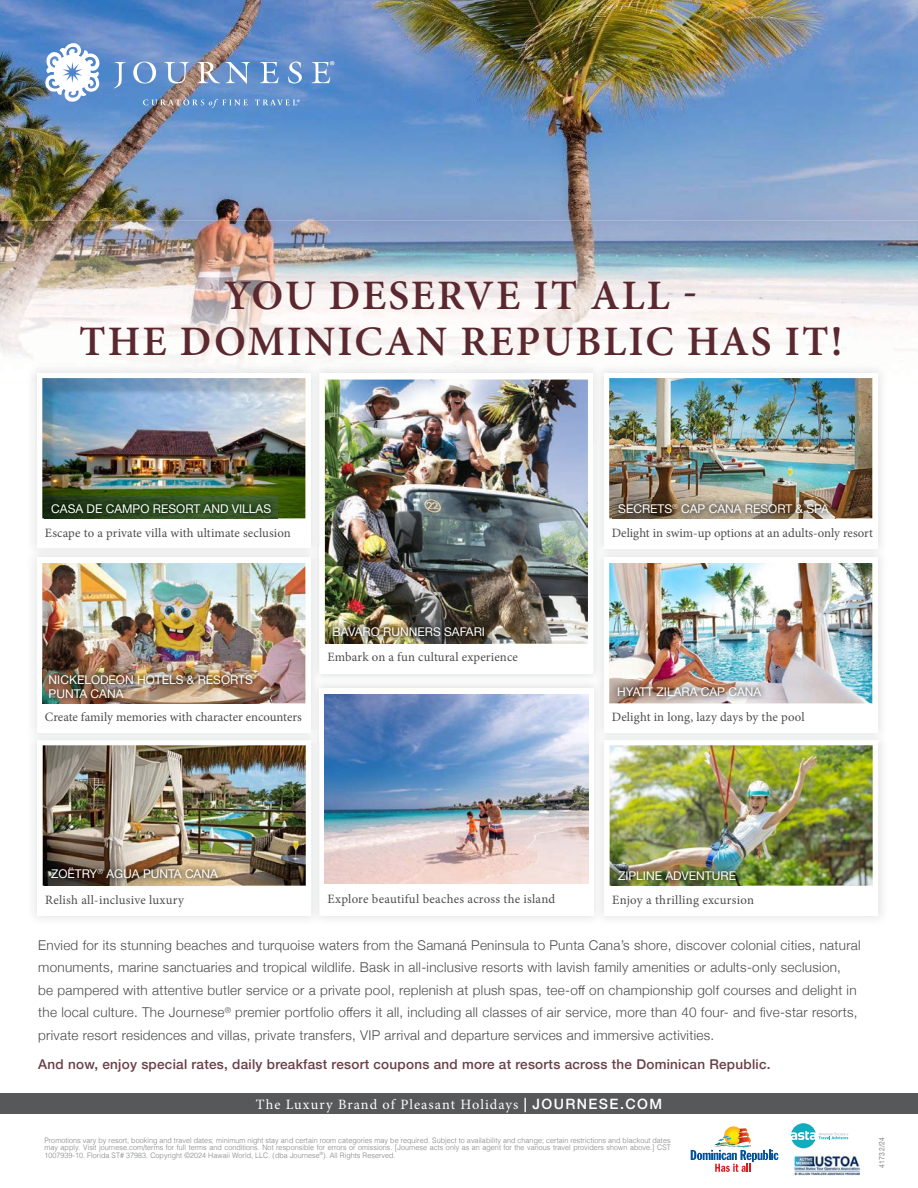
<style>
.page{position:relative;width:918px;height:1188px;background:#fff}
.page>*{position:absolute;margin:0;border:0;box-sizing:border-box;transform-origin:0 0}
.t1{font:600 42px/46.5px "Minion Pro";letter-spacing:.05em;color:#5b282f;text-align:center}
.t2{font:14.25px "Minion Pro";letter-spacing:.075em;color:#fff}
.t3{font:300 13.5px/22.5px "Helvetica Neue";letter-spacing:.02em;color:#4b4c4d}
.t4{font:500 13.5px "Helvetica Neue";letter-spacing:.02em;color:#6a3e48}
.t5{font:13.2px "Myriad Pro";color:#fff}
.t6{font:12.75px "Minion Pro";letter-spacing:.01em;color:#4b4c4d}
.t7{font:12px/13.5px "Helvetica Neue";color:#fff}
.t8{font:7.95px "Myriad Pro";color:#fff}
.t9{font:300 7.5px/7.5px "Helvetica";letter-spacing:.01em;color:#808285;text-align:justify;scale:.95 1}
.t10{font:7.5px "Helvetica Neue";color:#808285;scale:.9 1}
.s1{font-family:"Helvetica Neue";font-weight:500}
</style>
<div class="page">
<div style="left:0;top:1093px;width:918px;height:21px;background:#57585a"></div>
<img style="left:0;top:0;width:918px;height:221px">
<img style="left:0;top:221px;width:918px;height:142px">
<svg style="left:45px;top:43px;width:55px;height:59px"></svg>
<svg style="left:114px;top:62px;width:11px;height:26px"></svg>
<svg style="left:133px;top:62px;width:23px;height:22px"></svg>
<svg style="left:164px;top:62px;width:25px;height:22px"></svg>
<svg style="left:197px;top:62px;width:53px;height:22px"></svg>
<svg style="left:260px;top:62px;width:18px;height:21px"></svg>
<svg style="left:288px;top:62px;width:14px;height:22px"></svg>
<svg style="left:312px;top:62px;width:18px;height:21px"></svg>
<svg style="left:143px;top:99px;width:105px;height:8px"></svg>
<svg style="left:255px;top:99px;width:42px;height:6px"></svg>
<img style="left:593px;top:383px;width:1px;height:61px">
<img style="left:325px;top:380px;width:263px;height:264px">
<img style="left:325px;top:695px;width:263px;height:189px">
<div style="left:37px;top:740px;width:274px;height:175px;background:#fff"></div>
<img style="left:43px;top:745px;width:263px;height:141px">
<img style="left:319px;top:373px;width:1px;height:174px">
<img style="left:42px;top:378px;width:263px;height:140px">
<svg style="left:311px;top:679px;width:4px;height:5px"></svg>
<svg style="left:310px;top:731px;width:9px;height:11px"></svg>
<svg style="left:310px;top:547px;width:9px;height:11px"></svg>
<div style="left:37px;top:557px;width:274px;height:175px;background:#fff"></div>
<img style="left:42px;top:563px;width:263px;height:140px">
<img style="left:45px;top:861px;width:179px;height:24px">
<img style="left:45px;top:497px;width:232px;height:21px">
<img style="left:45px;top:518px;width:232px;height:1px">
<div style="left:594px;top:383px;width:9px;height:538px;background:#f3f3f3"></div>
<img style="left:610px;top:745px;width:263px;height:141px">
<div style="left:604px;top:373px;width:274px;height:175px;background:#fff"></div>
<img style="left:609px;top:378px;width:263px;height:140px">
<svg style="left:594px;top:679px;width:9px;height:5px"></svg>
<svg style="left:594px;top:731px;width:9px;height:11px"></svg>
<img style="left:603px;top:547px;width:281px;height:11px">
<svg style="left:594px;top:547px;width:9px;height:11px"></svg>
<img style="left:604px;top:547px;width:274px;height:1px">
<div style="left:604px;top:557px;width:274px;height:175px;background:#fff"></div>
<img style="left:609px;top:563px;width:263px;height:140px">
<img style="left:611px;top:865px;width:131px;height:21px">
<img style="left:611px;top:680px;width:157px;height:23px">
<img style="left:612px;top:497px;width:224px;height:22px">
<img style="left:793px;top:1153px;width:66px;height:23px">
<svg style="left:791px;top:1123px;width:58px;height:25px"></svg>
<svg style="left:724px;top:1126px;width:19px;height:19px"></svg>
<svg style="left:691px;top:1128px;width:87px;height:44px"></svg>
<img style="left:42px;top:669px;width:217px;height:35px">
<img style="left:327px;top:621px;width:164px;height:22px">
<p class="t8" style="left:297px;top:97px;width:5px">®</p>
<p class="t5" style="left:330px;top:58px;width:7px">®</p>
<h1 class="t1" style="left:79px;top:272px;width:765px">YOU DESERVE IT ALL -<br>THE DOMINICAN REPUBLIC HAS IT!</h1>
<p class="t7" style="left:51px;top:502px;width:221px">CASA DE CAMPO RESORT AND VILLAS</p>
<p class="t7" style="left:618px;top:503px;width:212px">SECRETS<sup>®</sup> CAP CANA RESORT &amp; SPA</p>
<p class="t6" style="left:45px;top:524px;width:247px">Escape to a private villa with ultimate seclusion</p>
<p class="t6" style="left:612px;top:524px;width:263px">Delight in swim-up options at an adults-only resort</p>
<p class="t7" style="left:333px;top:626px;width:154px">BAVARO RUNNERS SAFARI</p>
<p class="t6" style="left:328px;top:649px;width:192px">Embark on a fun cultural experience</p>
<p class="t7" style="left:49px;top:674px;width:206px">NICKELODEON HOTELS &amp; RESORTS<br>PUNTA CANA</p>
<p class="t7" style="left:617px;top:685px;width:145px">HYATT ZILARA CAP CANA</p>
<p class="t6" style="left:45px;top:708px;width:258px">Create family memories with character encounters</p>
<p class="t6" style="left:612px;top:708px;width:194px">Delight in long, lazy days by the pool</p>
<p class="t7" style="left:51px;top:868px;width:168px">ZOËTRY<sup>®</sup> AGUA PUNTA CANA</p>
<p class="t6" style="left:45px;top:891px;width:140px">Relish all-inclusive luxury</p>
<p class="t6" style="left:328px;top:890px;width:229px">Explore beautiful beaches across the island</p>
<p class="t7" style="left:618px;top:870px;width:119px">ZIPLINE ADVENTURE</p>
<p class="t6" style="left:612px;top:891px;width:143px">Enjoy a thrilling excursion</p>
<p class="t3" style="left:38px;top:933px;width:824px">Envied for its stunning beaches and turquoise waters from the Samaná Peninsula to Punta Cana’s shore, discover colonial cities, natural monuments, marine sanctuaries and tropical wildlife. Bask in all-inclusive resorts with lavish family amenities or adults-only seclusion,<br>be pampered with attentive butler service or a private pool, replenish at plush spas, tee-off on championship golf courses and delight in the local culture. The Journese<sup>®</sup> premier portfolio offers it all, including all classes of air service, more than 40 four- and five-star resorts, private resort residences and villas, private transfers, VIP arrival and departure services and immersive activities.</p>
<p class="t4" style="left:38px;top:1054px;width:734px">And now, enjoy special rates, daily breakfast resort coupons and more at resorts across the Dominican Republic.</p>
<p class="t2" style="left:256px;top:1095px;width:408px">The Luxury Brand of Pleasant Holidays <span class="s1">| JOURNESE.COM</span></p>
<p class="t9" style="left:44px;top:1136px;width:661px">Promotions vary by resort, booking and travel dates; minimum night stay and certain room categories may be required. Subject to availability and change; certain restrictions and blackout dates may apply. Visit journese.com/terms for full terms and conditions. Not responsible for errors or omissions. [Journese acts only as an agent for the various travel providers shown above.] CST 1007939-10. Florida ST# 37983. Copyright ©2024 Hawaii World, LLC. (dba Journese<sup>®</sup>). All Rights Reserved.</p>
<p class="t10" style="left:877px;top:1168px;width:35px;rotate:-90deg">4173 2/24</p>
</div>
